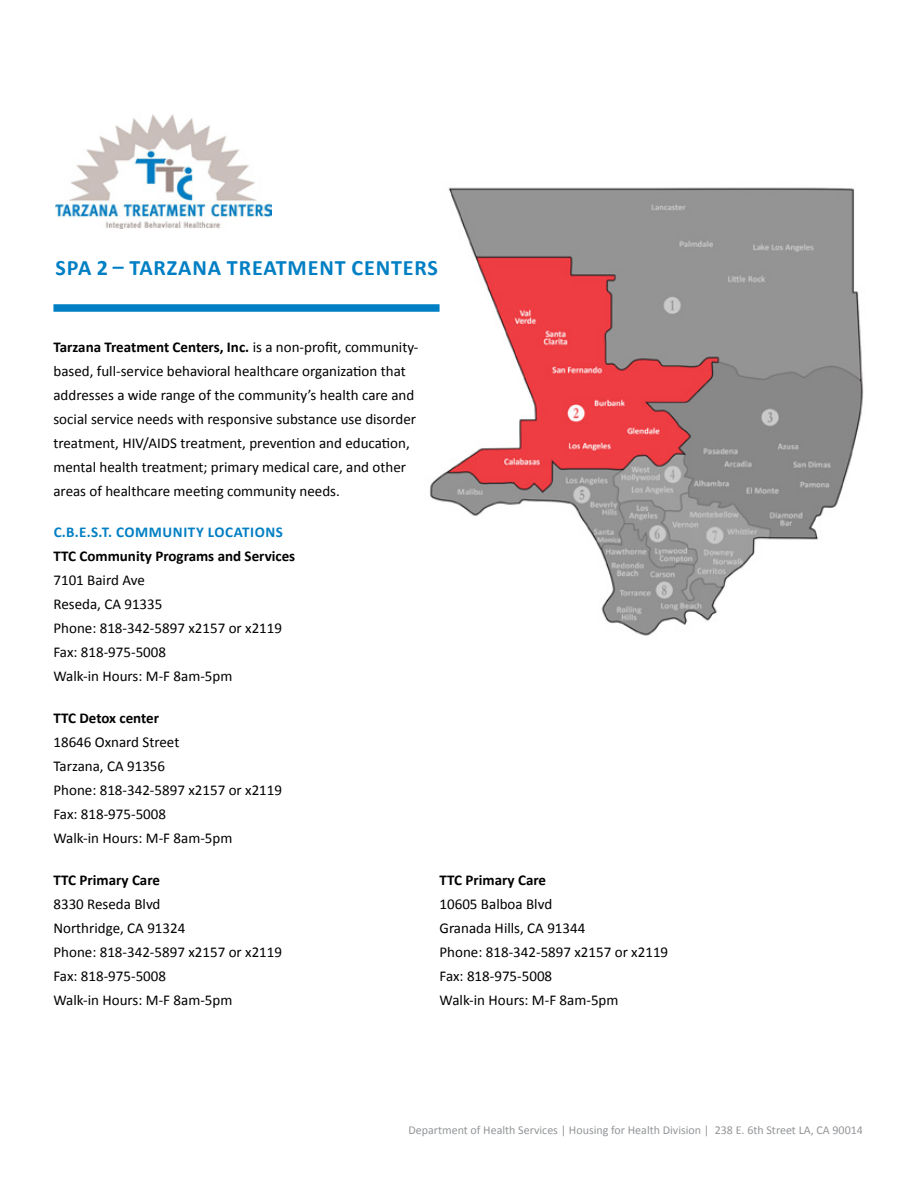
<style>
.page{position:relative;width:918px;height:1188px;background:#fff}
.page>*{position:absolute;margin:0;border:0;box-sizing:border-box;transform-origin:0 0}
.t1{font:700 22.05px "Calibri";letter-spacing:.04em;color:#007fc4}
.t2{font:15px/24px "Calibri";color:#000}
.t3{font:700 15px "Calibri";color:#000}
.t4{font:700 15px "Calibri";letter-spacing:.04em;color:#007fc4}
.t5{font:12px "Calibri";color:#939598}
.s1{font-weight:700}
</style>
<div class="page">
<img style="left:430px;top:187px;width:434px;height:449px">
<div style="left:53px;top:304px;width:387px;height:8px;background:#007fc4"></div>
<img style="left:55px;top:114px;width:216px;height:115px">
<h1 class="t1" style="left:56px;top:254px;width:211px">SPA 2 – Tarzana Treatme</h1>
<h1 class="t1" style="left:319px;top:254px;width:118px">nt Cente rs</h1>
<p class="t2" style="left:53px;top:335px;width:367px"><span class="s1">Tarzana Treatment Centers, Inc.</span> is a non-profit, community&shy;based, full-service behavioral healthcare organization that addresses a wide range of the community’s health care and social service needs with responsive substance use disorder treatment, HIV/AIDS treatment, prevention and education, mental health treatment; primary medical care, and other areas of healthcare meeting community needs.</p>
<p class="t4" style="left:54px;top:523px;width:180px">C.B.E.S.T. Comm unity Locati</p>
<p class="t4" style="left:255px;top:523px;width:29px">ons</p>
<p class="t3" style="left:53px;top:547px;width:243px">TTC Community Programs and Services</p>
<p class="t2" style="left:53px;top:567px;width:230px">7101 Baird Ave<br>Reseda, CA 91335<br>Phone: 818-342-5897 x2157 or x2119<br>Fax: 818-975-5008<br>Walk-in Hours: M-F 8am-5pm</p>
<p class="t3" style="left:53px;top:709px;width:107px">TTC Detox center</p>
<p class="t2" style="left:53px;top:729px;width:230px">18646 Oxnard Street<br>Tarzana, CA 91356<br>Phone: 818-342-5897 x2157 or x2119<br>Fax: 818-975-5008<br>Walk-in Hours: M-F 8am-5pm</p>
<p class="t3" style="left:53px;top:871px;width:108px">TTC Primary Care</p>
<p class="t2" style="left:53px;top:891px;width:230px">8330 Reseda Blvd<br>Northridge, CA 91324<br>Phone: 818-342-5897 x2157 or x2119<br>Fax: 818-975-5008<br>Walk-in Hours: M-F 8am-5pm</p>
<p class="t3" style="left:440px;top:871px;width:108px">TTC Primary Care</p>
<p class="t2" style="left:440px;top:891px;width:230px">10605 Balboa Blvd<br>Granada Hills, CA 91344<br>Phone: 818-342-5897 x2157 or x2119<br>Fax: 818-975-5008<br>Walk-in Hours: M-F 8am-5pm</p>
<p class="t5" style="left:409px;top:1122px;width:456px">Department of Health Services | Housing for Health Division | 238 E. 6th Street LA, CA 90014</p>
</div>
